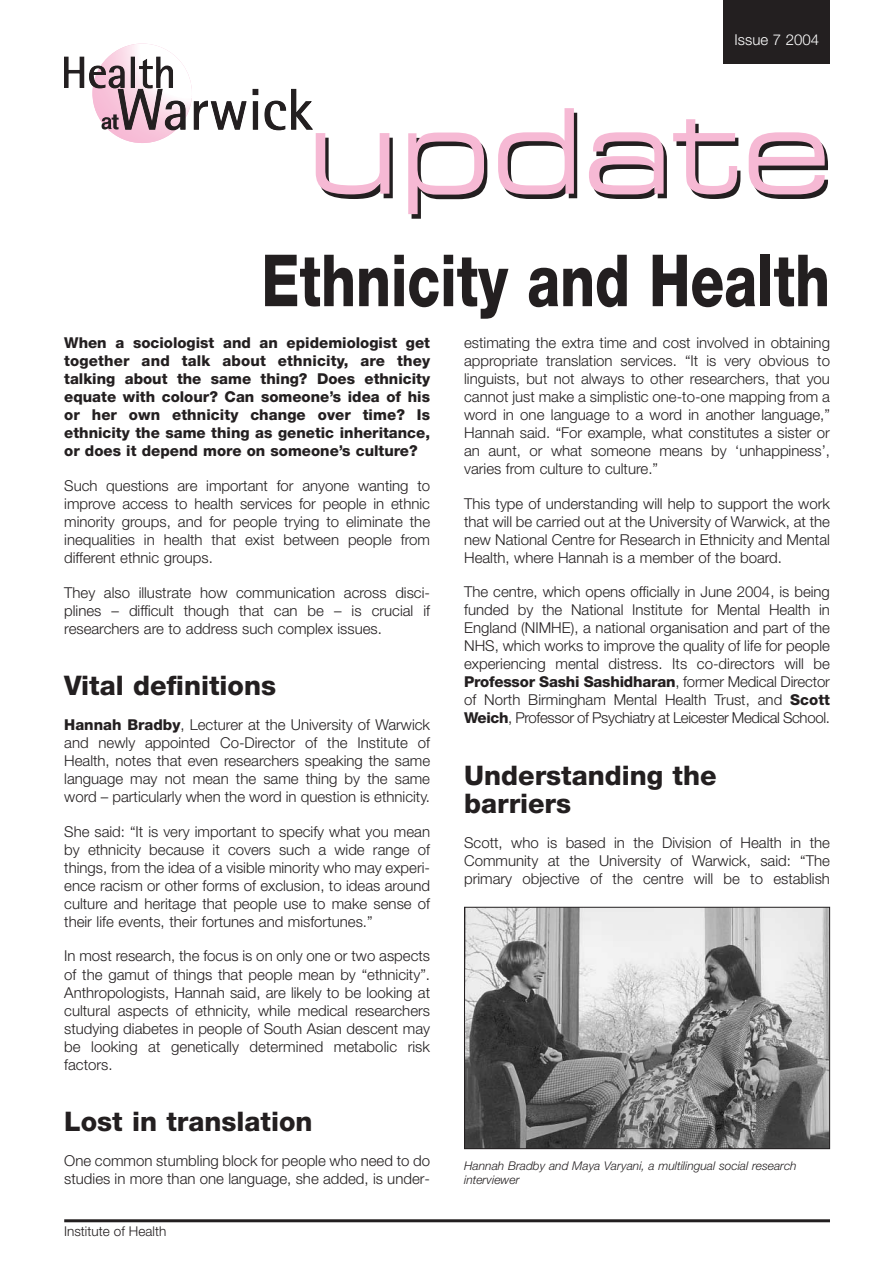
<style>
.page{position:relative;width:893px;height:1262px;background:#fff}
.page>*{position:absolute;margin:0;border:0;box-sizing:border-box;transform-origin:0 0}
.t1{font:800 72px "Helvetica Neue";color:#231f20;scale:.77 1}
.t2{font:800 27px/28.5px "Helvetica Neue";color:#231f20}
.t3{font:300 15px/18px "Helvetica Neue";color:#231f20;text-align:justify}
.t4{font:800 15px/18px "Helvetica Neue";color:#231f20;text-align:justify}
.t5{font:300 15px "Helvetica Neue";color:#fff}
.t6{font:300 13.5px "Helvetica Neue";color:#231f20}
.t7{font:italic 300 12px/14.4px "Helvetica Neue";color:#231f20}
.s1{font-weight:800}
</style>
<div class="page">
<hr style="left:64px;top:1219px;width:766px;height:3px;background:#231f20">
<div style="left:723px;top:0;width:107px;height:64px;background:#231f20"></div>
<svg style="left:408px;top:132px;width:79px;height:87px"></svg>
<svg style="left:498px;top:108px;width:79px;height:91px"></svg>
<svg style="left:589px;top:132px;width:78px;height:67px"></svg>
<svg style="left:673px;top:119px;width:67px;height:80px"></svg>
<svg style="left:748px;top:132px;width:80px;height:67px"></svg>
<svg style="left:253px;top:89px;width:5px;height:40px"></svg>
<svg style="left:265px;top:89px;width:128px;height:110px"></svg>
<svg style="left:64px;top:44px;width:182px;height:99px"></svg>
<img style="left:466px;top:909px;width:362px;height:238px">
<div style="left:464px;top:907px;width:366px;height:242px;border:1px solid #231f20"></div>
<p class="t5" style="left:734px;top:34px;width:86px">Issue 7 2004</p>
<p class="t5" style="left:753px;top:34px;width:48px">Page 3</p>
<h1 class="t1" style="left:261px;top:255px;width:739px">Ethnicity and Health</h1>
<p class="t4" style="left:64px;top:335px;width:367px">When a sociologist and an epidemiologist get together and talk about ethnicity, are they talking about the same thing? Does ethnicity equate with colour? Can someone’s idea of his or her own ethnicity change over time? Is ethnicity the same thing as genetic inheritance, or does it depend more on someone’s culture?</p>
<p class="t3" style="left:64px;top:478px;width:367px">Such questions are important for anyone wanting to improve access to health services for people in ethnic minority groups, and for people trying to eliminate the inequalities in health that exist between people from different ethnic groups.</p>
<p class="t3" style="left:64px;top:585px;width:367px">They also illustrate how communication across disci&shy;plines – difficult though that can be – is crucial if researchers are to address such complex issues.</p>
<h2 class="t2" style="left:64px;top:674px;width:213px">Vital definitions</h2>
<p class="t3" style="left:64px;top:717px;width:367px"><span class="s1">Hannah Bradby</span>, Lecturer at the University of Warwick and newly appointed Co-Director of the Institute of Health, notes that even researchers speaking the same language may not mean the same thing by the same word – particularly when the word in question is ethnicity.</p>
<p class="t3" style="left:64px;top:823px;width:367px">She said: “It is very important to specify what you mean by ethnicity because it covers such a wide range of things, from the idea of a visible minority who may experi&shy;ence racism or other forms of exclusion, to ideas around culture and heritage that people use to make sense of their life events, their fortunes and misfortunes.”</p>
<p class="t3" style="left:64px;top:948px;width:367px">In most research, the focus is on only one or two aspects of the gamut of things that people mean by “ethnicity”.<br>Anthropologists, Hannah said, are likely to be looking at cultural aspects of ethnicity, while medical researchers studying diabetes in people of South Asian descent may be looking at genetically determined metabolic risk factors.</p>
<h2 class="t2" style="left:64px;top:1109px;width:250px">Lost in translation</h2>
<p class="t3" style="left:64px;top:1152px;width:367px">One common stumbling block for people who need to do studies in more than one language, she added, is under-</p>
<p class="t6" style="left:64px;top:1225px;width:103px">Institute of Health</p>
<p class="t3" style="left:464px;top:335px;width:367px">estimating the extra time and cost involved in obtaining appropriate translation services. “It is very obvious to linguists, but not always to other researchers, that you cannot just make a simplistic one-to-one mapping from a word in one language to a word in another language,” Hannah said. “For example, what constitutes a sister or an aunt, or what someone means by ‘unhappiness’, varies from culture to culture.”</p>
<p class="t3" style="left:464px;top:496px;width:367px">This type of understanding will help to support the work that will be carried out at the University of Warwick, at the new National Centre for Research in Ethnicity and Mental Health, where Hannah is a member of the board.</p>
<p class="t3" style="left:464px;top:584px;width:367px">The centre, which opens officially in June 2004, is being funded by the National Institute for Mental Health in England (NIMHE), a national organisation and part of the NHS, which works to improve the quality of life for people experiencing mental distress. Its co-directors will be <span class="s1">Professor Sashi Sashidharan</span>, former Medical Director of North Birmingham Mental Health Trust, and <span class="s1">Scott Weich</span>, Professor of Psychiatry at Leicester Medical School.</p>
<h2 class="t2" style="left:464px;top:763px;width:254px">Understanding the barriers</h2>
<p class="t3" style="left:464px;top:835px;width:367px">Scott, who is based in the Division of Health in the Community at the University of Warwick, said: “The primary objective of the centre will be to establish</p>
<p class="t7" style="left:464px;top:1159px;width:334px">Hannah Bradby and Maya Varyani, a multilingual social research interviewer</p>
</div>
